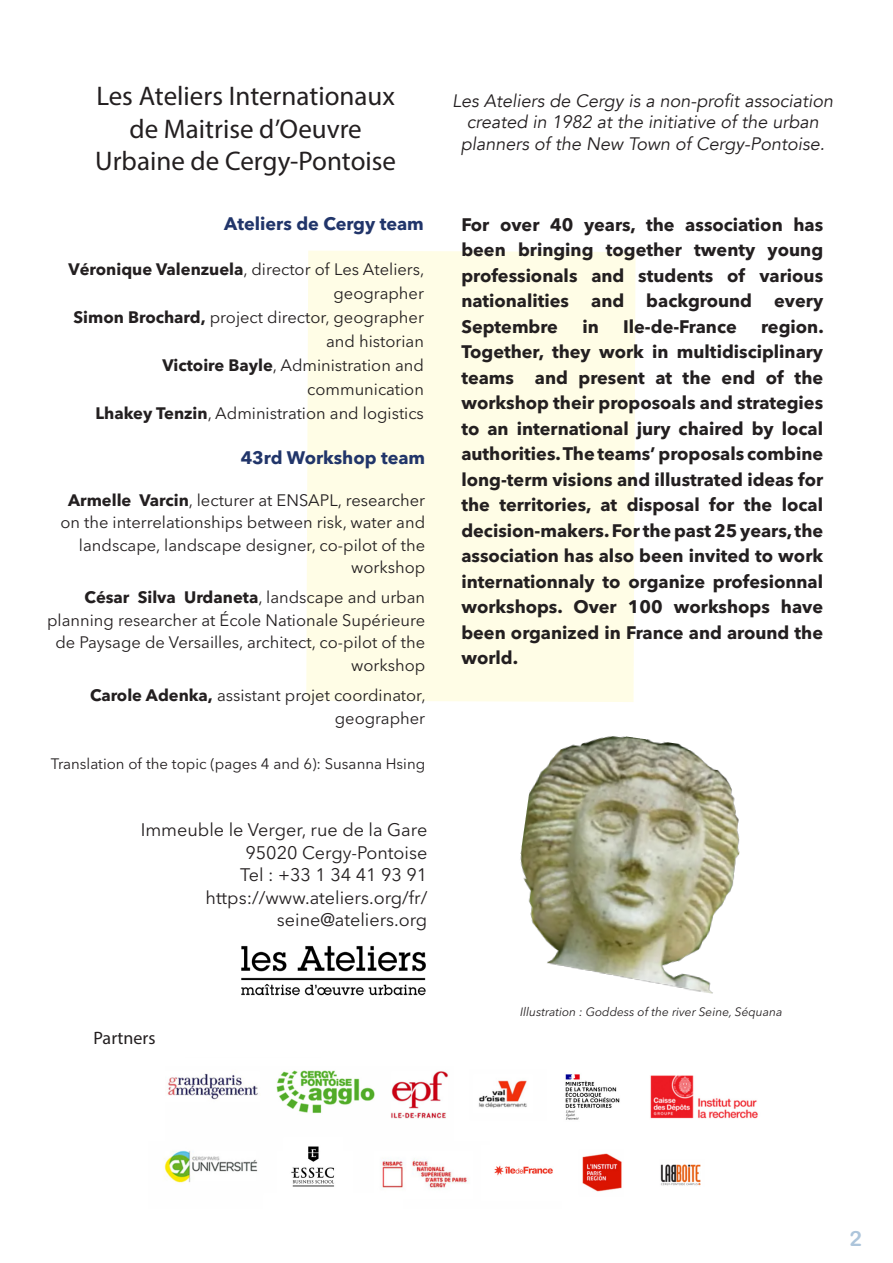
<style>
.page{position:relative;width:893px;height:1263px;background:#fff}
.page>*{position:absolute;margin:0;border:0;box-sizing:border-box;transform-origin:0 0}
.t1{font:27px/32.4px "Myriad Pro";color:#231f20;text-align:center}
.t2{font:21px "Arial Rounded MT Bold";color:#adc5db}
.t3{font:700 18px/25.5px "Avenir Next Cyr";color:#231f20;text-align:justify}
.t4{font:italic 18px/21.6px "Avenir";color:#231f20;text-align:center}
.t5{font:18px "Avenir Next Cyr";color:#231f20}
.t6{font:700 18px "Avenir Next Cyr";color:#21356a}
.t7{font:18px "Myriad Pro";color:#231f20}
.t8{font:16.5px/22.5px "Avenir Next Cyr";color:#231f20;text-align:right}
.t9{font:15px "Avenir Next Cyr";color:#231f20}
.t10{font:italic 12px "Avenir Next Cyr";color:#231f20}
.s1{font-weight:700}
</style>
<div class="page">
<div style="left:306px;top:251px;width:330px;height:451px;background:#fffde6"></div>
<img style="left:164px;top:1070px;width:594px;height:122px">
<img style="left:520px;top:736px;width:220px;height:258px">
<img style="left:241px;top:946px;width:185px;height:50px">
<p class="t1" style="left:96px;top:80px;width:300px">Les Ateliers Internationaux de Maitrise d’Oeuvre</p>
<p class="t1" style="left:95px;top:144px;width:302px">Urbaine de Cergy-Pontoise</p>
<p class="t6" style="left:224px;top:212px;width:201px">Ateliers de Cergy team</p>
<p class="t8" style="left:69px;top:257px;width:357px;line-height:24px"><span class="s1">Véronique Valenzuela</span>, director of Les Ateliers, geographer</p>
<p class="t8" style="left:74px;top:305px;width:352px;line-height:24px"><span class="s1">Simon Brochard,</span> project director, geographer and historian<br><span class="s1">Victoire Bayle</span>, Administration and communication</p>
<p class="t8" style="left:96px;top:402px;width:330px"><span class="s1">Lhakey Tenzin</span>, Administration and logistics</p>
<p class="t6" style="left:241px;top:446px;width:186px">43rd Workshop team</p>
<p class="t8" style="left:60px;top:489px;width:366px"><span class="s1">Armelle Varcin</span>, lecturer at ENSAPL, researcher on the interrelationships between risk, water and landscape, landscape designer, co-pilot of the workshop</p>
<p class="t8" style="left:47px;top:586px;width:380px"><span class="s1">César Silva Urdaneta</span>, landscape and urban planning researcher at École Nationale Supérieure de Paysage de Versailles, architect, co-pilot of the workshop</p>
<p class="t8" style="left:90px;top:684px;width:337px"><span class="s1">Carole Adenka,</span> assistant projet coordinator, geographer</p>
<p class="t9" style="left:51px;top:754px;width:376px">Translation of the topic (pages 4 and 6): Susanna Hsing</p>
<p class="t5" style="left:141px;top:819px;width:288px">Immeuble le Verger, rue de la Gare</p>
<p class="t5" style="left:245px;top:841px;width:183px">95020 Cergy-Pontoise</p>
<p class="t5" style="left:240px;top:864px;width:189px">Tel : +33 1 34 41 93 91</p>
<p class="t5" style="left:206px;top:886px;width:223px">https://www.ateliers.org/fr/</p>
<p class="t5" style="left:277px;top:909px;width:152px">seine@ateliers.org</p>
<p class="t4" style="left:452px;top:90px;width:382px">Les Ateliers de Cergy is a non-profit association created in 1982 at the initiative of the urban planners of the New Town of Cergy-Pontoise.</p>
<p class="t3" style="left:461px;top:211px;width:363px">For over 40 years, the association has been bringing together twenty young professionals and students of various nationalities and background every Septembre</p>
<p class="t3" style="left:582px;top:313px;width:18px">in</p>
<p class="t3" style="left:623px;top:313px;width:115px">Ile-de-France</p>
<p class="t3" style="left:461px;top:313px;width:364px;text-indent:300px">region.<br>Together, they work in multidisciplinary teams and present at the end of the workshop their proposoals and strategies to an international jury chaired by local authorities. The teams’ proposals combine long-term visions and illustrated ideas for the territories, at disposal for the local decision-makers. For the past 25 years, the association has also been invited to work internationnaly to organize profesionnal workshops. Over 100 workshops have been organized in France and around the world.</p>
<p class="t7" style="left:94px;top:1027px;width:64px">Partners</p>
<p class="t10" style="left:520px;top:1004px;width:264px">Illustration : Goddess of the river Seine, Séquana</p>
<p class="t2" style="left:850px;top:1226px;width:14px">2</p>
</div>
